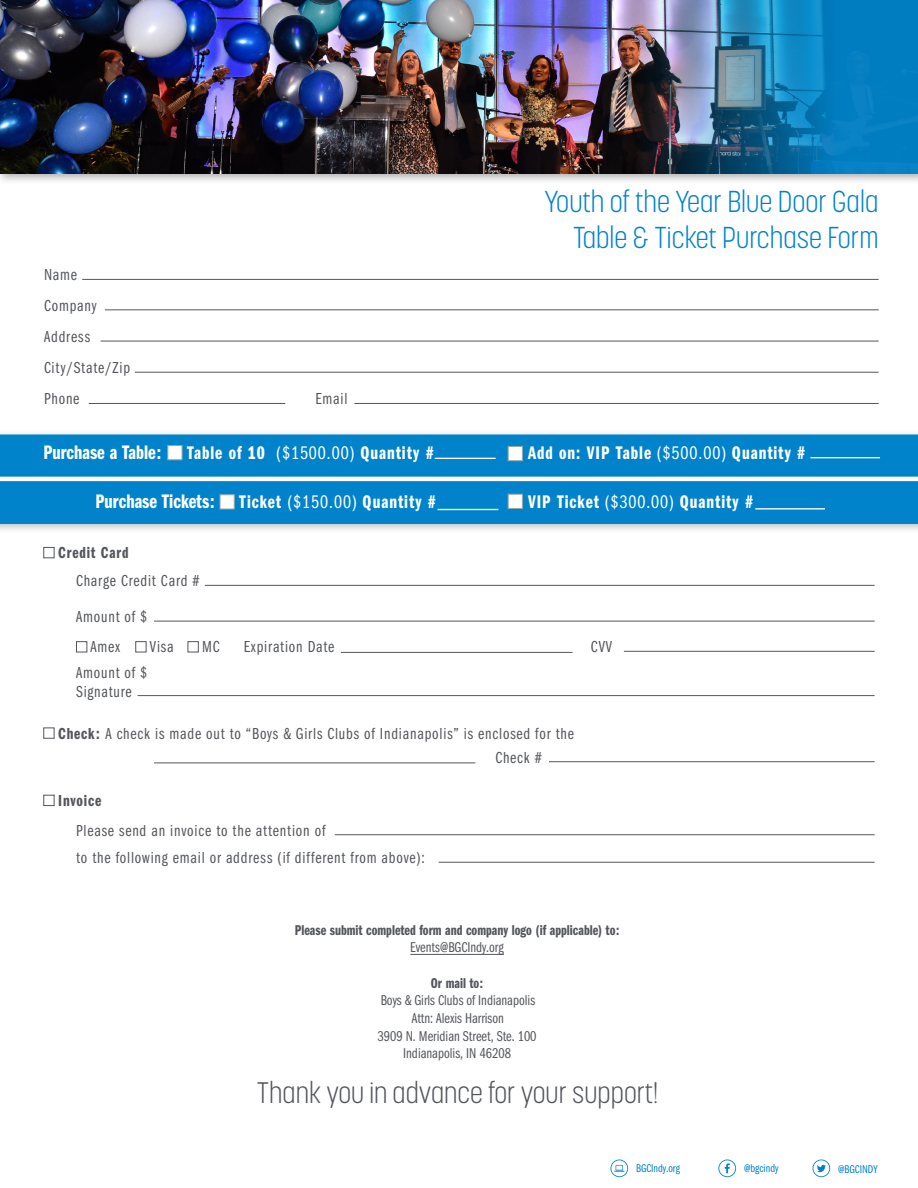
<style>
.page{position:relative;width:918px;height:1188px;background:#fff}
.page>*{position:absolute;margin:0;border:0;box-sizing:border-box;transform-origin:0 0}
.t1{font:300 30px "Korolev Condensed";color:#0083ca}
.t2{font:300 29.4px "Korolev Condensed";color:#54565b}
.t3{font:20.25px "Franklin Gothic URW Com Dem";color:#fff}
.t4{font:18.9px "Franklin Gothic URW Com Dem";letter-spacing:.05em;color:#fff}
.t5{font:16.5px "Franklin Gothic URW Com Boo";letter-spacing:.05em;color:#54565b}
.t6{font:16.5px "Franklin Gothic URW Com Dem";letter-spacing:.05em;color:#54565b}
.t7{font:14.7px/17.7px "Franklin Gothic URW Com Boo";color:#54565b;text-align:center}
.t8{font:14.7px/17.7px "Franklin Gothic URW Com Dem";color:#54565b;text-align:center}
.t9{font:11.7px "Franklin Gothic URW Com Boo";color:#0083ca}
.s1{font-family:"Franklin Gothic URW Com Boo"}
.s2{font-family:"Franklin Gothic URW Com Dem"}
</style>
<div class="page">
<hr style="left:205px;top:585px;width:670px;height:1px;background:#54565b">
<hr style="left:154px;top:763px;width:321px;height:1px;background:#54565b">
<hr style="left:335px;top:834px;width:540px;height:1px;background:#54565b">
<hr style="left:439px;top:862px;width:436px;height:1px;background:#54565b">
<hr style="left:549px;top:761px;width:326px;height:1px;background:#54565b">
<hr style="left:154px;top:621px;width:721px;height:1px;background:#54565b">
<hr style="left:341px;top:652px;width:232px;height:1px;background:#54565b">
<hr style="left:138px;top:695px;width:737px;height:1px;background:#54565b">
<hr style="left:624px;top:651px;width:251px;height:1px;background:#54565b">
<div style="left:43px;top:547px;width:12px;height:11px;border:1px solid #54565b"></div>
<div style="left:43px;top:728px;width:12px;height:11px;border:1px solid #54565b"></div>
<div style="left:43px;top:795px;width:12px;height:11px;border:1px solid #54565b"></div>
<div style="left:76px;top:641px;width:11px;height:11px;border:1px solid #54565b"></div>
<div style="left:135px;top:641px;width:12px;height:11px;border:1px solid #54565b"></div>
<div style="left:188px;top:641px;width:11px;height:11px;border:1px solid #54565b"></div>
<svg style="left:718px;top:1160px;width:18px;height:17px"></svg>
<svg style="left:813px;top:1160px;width:17px;height:17px"></svg>
<svg style="left:610px;top:1160px;width:18px;height:17px"></svg>
<hr style="left:82px;top:279px;width:797px;height:1px;background:#54565b">
<hr style="left:105px;top:309px;width:774px;height:1px;background:#54565b">
<hr style="left:101px;top:341px;width:778px;height:1px;background:#54565b">
<hr style="left:135px;top:372px;width:744px;height:1px;background:#54565b">
<hr style="left:89px;top:403px;width:196px;height:1px;background:#54565b">
<hr style="left:354px;top:403px;width:525px;height:1px;background:#54565b">
<div style="left:0;top:429px;width:918px;height:105px;background:#231f20;opacity:.29"></div>
<div style="left:0;top:435px;width:918px;height:88px;background:#0083ca"></div>
<div style="left:167px;top:445px;width:16px;height:15px;background:#fff;border:1px solid #95aaa9"></div>
<div style="left:508px;top:446px;width:15px;height:15px;background:#fff;border:1px solid #95aaa9"></div>
<div style="left:3px;top:488px;width:915px;height:35px;background:#0083ca"></div>
<hr style="left:435px;top:458px;width:61px;height:1px;background:#fff">
<hr style="left:810px;top:457px;width:70px;height:1px;background:#fff">
<hr style="left:438px;top:509px;width:60px;height:1px;background:#fff">
<div style="left:220px;top:494px;width:15px;height:16px;background:#fff;border:1px solid #95aaa9"></div>
<div style="left:508px;top:494px;width:15px;height:15px;background:#fff;border:1px solid #95aaa9"></div>
<hr style="left:755px;top:508px;width:70px;height:2px;background:#fff">
<div style="left:0;top:0;width:918px;height:185px;background:#231f20;opacity:.35"></div>
<img style="left:0;top:0;width:634px;height:174px">
<img style="left:634px;top:0;width:284px;height:174px">
<hr style="left:0;top:477px;width:918px;height:4px;background:#fff">
<hr style="left:410px;top:954px;width:94px;height:1px;background:#54565b">
<p class="t5" style="left:44px;top:264px;width:34px">Name</p>
<p class="t5" style="left:44px;top:294px;width:54px">Company</p>
<p class="t5" style="left:44px;top:325px;width:48px">Address</p>
<p class="t5" style="left:44px;top:357px;width:88px">City/State/Zip</p>
<p class="t5" style="left:44px;top:388px;width:37px">Phone</p>
<p class="t5" style="left:316px;top:388px;width:33px">Email</p>
<p class="t3" style="left:43px;top:438px;width:119px">Purchase a Table:</p>
<p class="t4" style="left:187px;top:439px;width:248px">Table of 10 <span class="s1">($1500.00)</span> Quantity #</p>
<p class="t3" style="left:96px;top:487px;width:120px">Purchase Tickets:</p>
<p class="t4" style="left:239px;top:488px;width:198px">Ticket <span class="s1">($150.00)</span> Quantity #</p>
<p class="t6" style="left:58px;top:541px;width:72px">Credit Card</p>
<p class="t5" style="left:76px;top:570px;width:125px">Charge Credit Card #</p>
<p class="t5" style="left:76px;top:605px;width:73px">Amount of $</p>
<p class="t5" style="left:91px;top:636px;width:31px">Amex</p>
<p class="t5" style="left:150px;top:636px;width:25px">Visa</p>
<p class="t5" style="left:202px;top:636px;width:19px">MC</p>
<p class="t5" style="left:244px;top:636px;width:92px">Expiration Date</p>
<p class="t5" style="left:76px;top:680px;width:57px">Signature</p>
<p class="t5" style="left:76px;top:661px;width:73px">Amount of $</p>
<p class="t1" style="left:544px;top:184px;width:336px">Youth of the Year Blue Door Gala</p>
<p class="t1" style="left:573px;top:220px;width:307px">Table &amp; Ticket Purchase Form</p>
<p class="t4" style="left:528px;top:439px;width:279px">Add on: VIP Table <span class="s1">($500.00)</span> Quantity #</p>
<p class="t4" style="left:528px;top:488px;width:227px">VIP Ticket <span class="s1">($300.00)</span> Quantity #</p>
<p class="t5" style="left:591px;top:636px;width:23px">CVV</p>
<p class="t5" style="left:58px;top:722px;width:517px"><span class="s2">Check:</span> A check is made out to “Boys &amp; Girls Clubs of Indianapolis” is enclosed for the</p>
<p class="t6" style="left:58px;top:789px;width:45px">Invoice</p>
<p class="t5" style="left:76px;top:819px;width:251px">Please send an invoice to the attention of</p>
<p class="t5" style="left:76px;top:846px;width:350px">to the following email or address (if different from above):</p>
<p class="t5" style="left:495px;top:746px;width:48px">Check #</p>
<p class="t8" style="left:295px;top:920px;width:326px">Please submit completed form and company logo (if applicable) to:<br><span class="s1">Events@BGCIndy.org</span></p>
<p class="t7" style="left:378px;top:973px;width:160px"><span class="s2">Or mail to:<br></span>Boys &amp; Girls Clubs of Indianapolis<br>Attn: Alexis Harrison<br>3909 N. Meridian Street, Ste. 100<br>Indianapolis, IN 46208</p>
<p class="t2" style="left:257px;top:1076px;width:403px">Thank you in advance for your support!</p>
<p class="t9" style="left:636px;top:1160px;width:45px">BGCIndy.org</p>
<p class="t9" style="left:744px;top:1161px;width:36px">@bgcindy</p>
<p class="t9" style="left:838px;top:1161px;width:41px">@BGCINDY</p>
</div>
